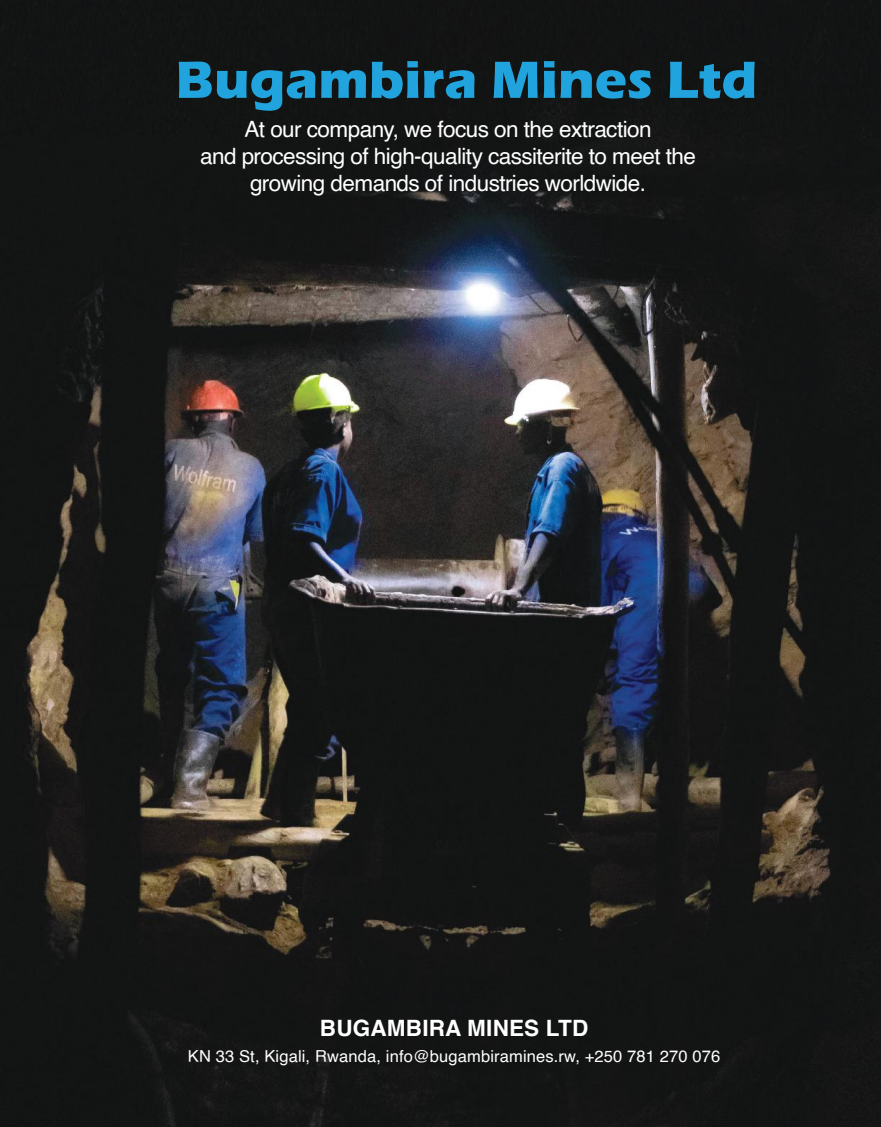
<style>
.page{position:relative;width:881px;height:1127px;background:#fff}
.page>*{position:absolute;margin:0;border:0;box-sizing:border-box;transform-origin:0 0}
.t1{font:700 54.15px "Eras ITC";color:#21a4dd}
.t2{font:22.5px/27px "Helvetica";letter-spacing:-.025em;color:#fff;text-align:center}
.t3{font:700 22.5px "Helvetica";letter-spacing:.01em;color:#fff}
.t4{font:16.5px "Helvetica";letter-spacing:.01em;color:#fff}
</style>
<div class="page">
<img style="left:0;top:0;width:880px;height:1127px">
<h1 class="t1" style="left:176px;top:49px;width:585px">Bugambira Mines Ltd</h1>
<p class="t2" style="left:200px;top:116px;width:497px">At our company, we focus on the extraction<br>and processing of high-quality cassiterite to meet the growing demands of industries worldwide.</p>
<p class="t3" style="left:320px;top:1010px;width:270px">BUGAMBIRA MINES LTD</p>
<p class="t4" style="left:188px;top:1043px;width:534px">KN 33 St, Kigali, Rwanda, info@bugambiramines.rw, +250 781 270 076</p>
</div>
